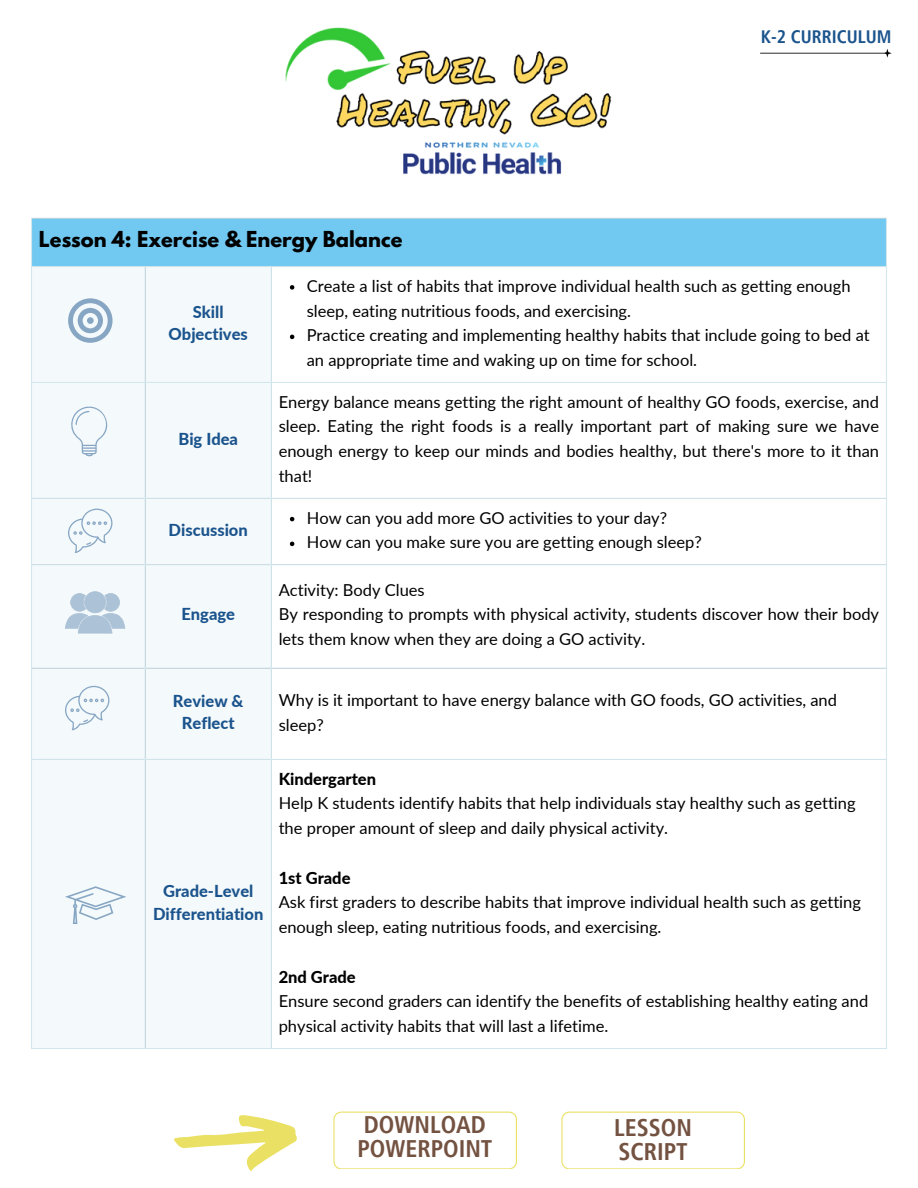
<style>
.page{position:relative;width:918px;height:1188px;background:#fff}
.page>*{position:absolute;margin:0;border:0;box-sizing:border-box;transform-origin:0 0}
.t1{font:700 condensed 24px/23.7px "Frutiger LT Pro";color:#745241}
.t2{font:700 19.5px "League Spartan";color:#000}
.t3{font:700 condensed 18px "Frutiger LT Pro";color:#1b548d}
.t4{font:16.5px/24.8px "Lato";color:#000}
.t5{font:800 16.5px/22.5px "Lato";color:#1b548d;text-align:center}
.t6{font:800 16.5px "Lato";color:#000}
</style>
<div class="page">
<div style="left:31px;top:218px;width:856px;height:49px;background:#71c9f1"></div>
<div style="left:32px;top:267px;width:239px;height:781px;background:#f4f9fb"></div>
<svg style="left:290px;top:285px;width:4px;height:5px"></svg>
<svg style="left:290px;top:335px;width:4px;height:4px"></svg>
<svg style="left:290px;top:517px;width:4px;height:4px"></svg>
<svg style="left:290px;top:542px;width:4px;height:4px"></svg>
<hr style="left:31px;top:219px;width:1px;height:829px;background:#d3e7ef">
<hr style="left:145px;top:267px;width:1px;height:781px;background:#d3e7ef">
<hr style="left:271px;top:267px;width:1px;height:781px;background:#d3e7ef">
<hr style="left:886px;top:219px;width:1px;height:829px;background:#d3e7ef">
<hr style="left:31px;top:218px;width:856px;height:1px;background:#d3e7ef">
<hr style="left:31px;top:266px;width:856px;height:1px;background:#d3e7ef">
<hr style="left:31px;top:382px;width:856px;height:1px;background:#d3e7ef">
<hr style="left:31px;top:498px;width:856px;height:1px;background:#d3e7ef">
<hr style="left:31px;top:564px;width:856px;height:1px;background:#d3e7ef">
<hr style="left:31px;top:668px;width:856px;height:1px;background:#d3e7ef">
<hr style="left:31px;top:759px;width:856px;height:1px;background:#d3e7ef">
<hr style="left:31px;top:1048px;width:856px;height:1px;background:#d3e7ef">
<svg style="left:65px;top:886px;width:61px;height:38px"></svg>
<svg style="left:68px;top:298px;width:45px;height:45px"></svg>
<svg style="left:71px;top:406px;width:36px;height:50px"></svg>
<svg style="left:68px;top:509px;width:45px;height:44px"></svg>
<svg style="left:65px;top:591px;width:60px;height:43px"></svg>
<svg style="left:65px;top:686px;width:44px;height:44px"></svg>
<svg style="left:333px;top:1112px;width:184px;height:57px"></svg>
<svg style="left:561px;top:1112px;width:184px;height:57px"></svg>
<svg style="left:174px;top:1115px;width:123px;height:56px"></svg>
<img style="left:285px;top:27px;width:327px;height:148px">
<svg style="left:760px;top:49px;width:132px;height:9px"></svg>
<p class="t2" style="left:39px;top:229px;width:365px">Lesson 4: Exercise &amp; Energy Balance</p>
<p class="t3" style="left:761px;top:26px;width:132px">K-2 CURRICULUM</p>
<p class="t5" style="left:169px;top:300px;width:81px">Skill<br>Objectives</p>
<p class="t5" style="left:178px;top:427px;width:61px">Big Idea</p>
<p class="t5" style="left:169px;top:518px;width:81px">Discussion</p>
<p class="t5" style="left:181px;top:603px;width:55px">Engage</p>
<p class="t4" style="left:307px;top:273px;width:545px">Create a list of habits that improve individual health such as getting enough sleep, eating nutritious foods, and exercising.</p>
<p class="t4" style="left:307px;top:323px;width:565px">Practice creating and implementing healthy habits that include going to bed at an appropriate time and waking up on time for school.</p>
<p class="t4" style="left:279px;top:389px;width:602px;text-align:justify">Energy balance means getting the right amount of healthy GO foods, exercise, and sleep. Eating the right foods is a really important part of making sure we have enough energy to keep our minds and bodies healthy, but there's more to it than that!</p>
<p class="t4" style="left:307px;top:505px;width:362px">How can you add more GO activities to your day?</p>
<p class="t4" style="left:307px;top:530px;width:397px">How can you make sure you are getting enough sleep?</p>
<p class="t4" style="left:279px;top:577px;width:148px">Activity: Body Clues</p>
<p class="t4" style="left:279px;top:602px;width:602px">By responding to prompts with physical activity, students discover how their body lets them know when they are doing a GO activity.</p>
<p class="t5" style="left:173px;top:689px;width:72px">Review &amp;<br>Reflect</p>
<p class="t4" style="left:279px;top:687px;width:560px">Why is it important to have energy balance with GO foods, GO activities, and sleep?</p>
<p class="t5" style="left:163px;top:880px;width:92px">Grade-Level</p>
<p class="t5" style="left:153px;top:902px;width:112px">Differentiation</p>
<p class="t6" style="left:279px;top:768px;width:99px">Kindergarten</p>
<p class="t4" style="left:279px;top:791px;width:578px">Help K students identify habits that help individuals stay healthy such as getting the proper amount of sleep and daily physical activity.</p>
<p class="t6" style="left:279px;top:867px;width:73px">1st Grade</p>
<p class="t4" style="left:279px;top:890px;width:584px">Ask first graders to describe habits that improve individual health such as getting enough sleep, eating nutritious foods, and exercising.</p>
<p class="t6" style="left:279px;top:966px;width:79px">2nd Grade</p>
<p class="t4" style="left:279px;top:989px;width:591px">Ensure second graders can identify the benefits of establishing healthy eating and physical activity habits that will last a lifetime.</p>
<p class="t1" style="left:357px;top:1113px;width:137px">DOWNLOAD<br>POWERPOINT</p>
<p class="t1" style="left:614px;top:1116px;width:79px">LESSON<br>SCRIPT</p>
</div>
